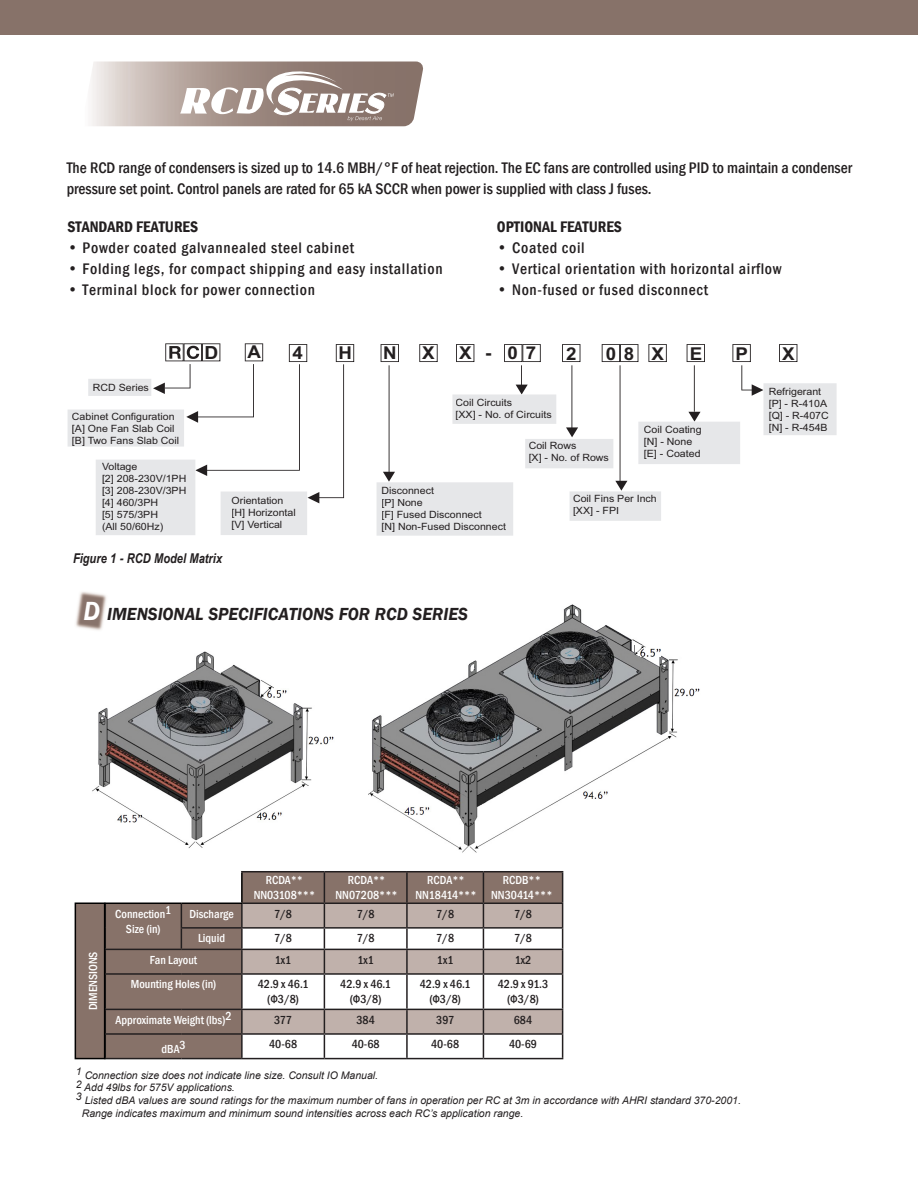
<style>
.page{position:relative;width:918px;height:1188px;background:#fff}
.page>*{position:absolute;margin:0;border:0;box-sizing:border-box;transform-origin:0 0}
.t1{font:700 18.15px "Arial";color:#231f20;scale:1.06 1}
.t2{font:italic 600 18px "Franklin Gothic";color:#231f20;scale:.95 1}
.t3{font:700 17.7px "Arial";color:#231f20;scale:1.06 1}
.t4{font:500 condensed 15.75px "Franklin Gothic";letter-spacing:.045em;color:#231f20}
.t5{font:500 condensed 15.75px/21px "Franklin Gothic";color:#231f20}
.t6{font:600 condensed 15.75px "Franklin Gothic";color:#231f20}
.t7{font:italic 700 13.5px "Arial Narrow";color:#231f20}
.t8{font:500 condensed 12px/15px "Franklin Gothic";color:#fff;text-align:center}
.t9{font:500 condensed 12px/15px "Franklin Gothic";color:#231f20;text-align:center}
.t10{font:italic 10.5px/12.6px "Arial";color:#231f20}
.t11{font:10.05px/12px "Arial";color:#231f20;scale:1.06 1}
.s1{font-size:27px;color:#fff}
</style>
<div class="page">
<svg style="left:106px;top:872px;width:456px;height:186px;background:#93817a"></svg>
<hr style="left:241px;top:871px;width:83px;height:1px;background:#231f20">
<hr style="left:324px;top:871px;width:83px;height:1px;background:#231f20">
<hr style="left:407px;top:871px;width:76px;height:1px;background:#231f20">
<hr style="left:406px;top:872px;width:2px;height:31px;background:#231f20">
<hr style="left:483px;top:871px;width:80px;height:1px;background:#231f20">
<hr style="left:483px;top:872px;width:1px;height:31px;background:#231f20">
<hr style="left:562px;top:872px;width:1px;height:31px;background:#231f20">
<hr style="left:241px;top:904px;width:2px;height:23px;background:#231f20">
<hr style="left:181px;top:927px;width:61px;height:2px;background:#231f20">
<svg style="left:181px;top:904px;width:1px;height:45px"></svg>
<hr style="left:241px;top:929px;width:2px;height:20px;background:#231f20">
<hr style="left:105px;top:949px;width:76px;height:1px;background:#231f20">
<svg style="left:105px;top:904px;width:1px;height:69px"></svg>
<hr style="left:181px;top:949px;width:61px;height:1px;background:#231f20">
<hr style="left:241px;top:950px;width:2px;height:23px;background:#231f20">
<hr style="left:105px;top:973px;width:76px;height:2px;background:#231f20">
<hr style="left:105px;top:975px;width:1px;height:34px;background:#231f20">
<hr style="left:181px;top:973px;width:61px;height:2px;background:#231f20">
<hr style="left:241px;top:975px;width:2px;height:34px;background:#231f20">
<hr style="left:105px;top:1009px;width:76px;height:1px;background:#231f20">
<hr style="left:181px;top:1009px;width:61px;height:1px;background:#231f20">
<hr style="left:241px;top:1010px;width:2px;height:23px;background:#231f20">
<hr style="left:105px;top:1033px;width:76px;height:2px;background:#231f20">
<svg style="left:105px;top:1010px;width:1px;height:48px"></svg>
<hr style="left:181px;top:1033px;width:61px;height:2px;background:#231f20">
<hr style="left:241px;top:1035px;width:2px;height:23px;background:#231f20">
<svg style="left:242px;top:903px;width:321px;height:155px"></svg>
<hr style="left:105px;top:1058px;width:76px;height:1px;background:#231f20">
<hr style="left:181px;top:1058px;width:61px;height:1px;background:#231f20">
<hr style="left:242px;top:1058px;width:82px;height:1px;background:#231f20">
<hr style="left:324px;top:1058px;width:83px;height:1px;background:#231f20">
<hr style="left:407px;top:1058px;width:76px;height:1px;background:#231f20">
<hr style="left:483px;top:1058px;width:80px;height:1px;background:#231f20">
<hr style="left:241px;top:872px;width:2px;height:31px;background:#000">
<hr style="left:105px;top:903px;width:76px;height:1px;background:#000">
<hr style="left:181px;top:903px;width:62px;height:1px;background:#000">
<hr style="left:324px;top:872px;width:1px;height:31px;background:#231f20">
<div style="left:75px;top:903px;width:30px;height:156px;background:#877269"></div>
<div style="left:75px;top:903px;width:30px;height:156px;border:2px solid #000"></div>
<div style="left:0;top:0;width:918px;height:35px;background:#877269"></div>
<svg style="left:91px;top:62px;width:332px;height:64px"></svg>
<svg style="left:68px;top:343px;width:286px;height:192px"></svg>
<svg style="left:377px;top:344px;width:460px;height:192px"></svg>
<div style="left:770px;top:387px;width:51px;height:10px;background:#e6e7e9"></div>
<div style="left:769px;top:399px;width:58px;height:10px;background:#e6e7e9"></div>
<div style="left:769px;top:411px;width:59px;height:10px;background:#e6e7e9"></div>
<div style="left:769px;top:423px;width:58px;height:10px;background:#e6e7e9"></div>
<img style="left:92px;top:651px;width:242px;height:197px">
<img style="left:368px;top:604px;width:309px;height:249px">
<img style="left:669px;top:659px;width:31px;height:73px">
<img style="left:635px;top:646px;width:23px;height:10px">
<img style="left:76px;top:592px;width:31px;height:38px">
<img style="left:640px;top:649px;width:20px;height:8px">
<p class="t5" style="left:67px;top:157px;width:787px">The RCD range of condensers is sized up to 14.6 MBH/°F of heat rejection. The EC fans are controlled using PID to maintain a condenser pressure set point. Control panels are rated for 65 kA SCCR when power is supplied with class J fuses.</p>
<p class="t6" style="left:497px;top:216px;width:127px">OPTIONAL FEATURES</p>
<p class="t4" style="left:497px;top:238px;width:89px">• Coated coil</p>
<p class="t4" style="left:497px;top:259px;width:286px">• Vertical orientation with horizontal airflow</p>
<p class="t4" style="left:497px;top:280px;width:213px">• Non-fused or fused disconnect</p>
<p class="t6" style="left:68px;top:216px;width:132px">STANDARD FEATURES</p>
<p class="t4" style="left:68px;top:238px;width:288px">• Powder coated galvannealed steel cabinet</p>
<p class="t4" style="left:68px;top:259px;width:377px">• Folding legs, for compact shipping and easy installation</p>
<p class="t4" style="left:68px;top:280px;width:249px">• Terminal block for power connection</p>
<p class="t11" style="left:93px;top:382px;width:54px">RCD Series</p>
<p class="t11" style="left:72px;top:410px;width:103px">Cabinet Configuration [A] One Fan Slab Coil [B] Two Fans Slab Coil</p>
<p class="t11" style="left:102px;top:460px;width:81px">Voltage<br>[2] 208-230V/1PH [3] 208-230V/3PH [4] 460/3PH<br>[5] 575/3PH<br>(All 50/60Hz)</p>
<p class="t1" style="left:205px;top:340px;width:15px">D</p>
<p class="t3" style="left:248px;top:340px;width:14px">A</p>
<p class="t3" style="left:293px;top:340px;width:11px">4</p>
<p class="t3" style="left:338px;top:340px;width:14px">H</p>
<p class="t3" style="left:383px;top:340px;width:14px">N</p>
<p class="t3" style="left:566px;top:341px;width:11px">2</p>
<p class="t3" style="left:606px;top:341px;width:57px">0 8 X</p>
<p class="t3" style="left:422px;top:341px;width:13px">X</p>
<p class="t3" style="left:459px;top:341px;width:74px">X- 07</p>
<p class="t3" style="left:690px;top:341px;width:13px">E</p>
<p class="t3" style="left:736px;top:341px;width:13px">P</p>
<p class="t3" style="left:782px;top:341px;width:13px">X</p>
<p class="t11" style="left:456px;top:396px;width:92px">Coil Circuits<br>[XX] - No. of Circuits</p>
<p class="t11" style="left:529px;top:440px;width:77px">Coil Rows<br>[X] - No. of Rows</p>
<p class="t11" style="left:573px;top:493px;width:81px">Coil Fins Per Inch [XX] - FPI</p>
<p class="t11" style="left:769px;top:385px;width:58px">Refrigerant [P] - R-410A [Q] - R-407C [N] - R-454B</p>
<p class="t11" style="left:644px;top:423px;width:56px">Coil Coating [N] - None [E] - Coated</p>
<p class="t11" style="left:381px;top:485px;width:119px">Disconnect<br>[P] None<br>[F] Fused Disconnect<br>[N] Non-Fused Disconnect</p>
<p class="t11" style="left:232px;top:494px;width:62px">Orientation [H] Horizontal [V] Vertical</p>
<p class="t7" style="left:73px;top:548px;width:151px">Figure 1 - RCD Model Matrix</p>
<p class="t2" style="left:84px;top:602px;width:406px"><span class="s1">D</span> IMENSIONAL SPECIFICATIONS FOR RCD SERIES</p>
<p class="t8" style="left:266px;top:872px;width:39px">RCDA**</p>
<p class="t8" style="left:254px;top:887px;width:63px">NN03108***</p>
<p class="t8" style="left:348px;top:872px;width:39px">RCDA**</p>
<p class="t8" style="left:336px;top:887px;width:64px">NN07208***</p>
<p class="t8" style="left:427px;top:872px;width:39px">RCDA**</p>
<p class="t8" style="left:415px;top:887px;width:63px">NN18414***</p>
<p class="t8" style="left:503px;top:872px;width:40px">RCDB**</p>
<p class="t8" style="left:491px;top:887px;width:63px">NN30414***</p>
<p class="t8" style="left:85px;top:1010px;width:61px;rotate:-90deg">DIMENSIONS</p>
<p class="t8" style="left:115px;top:906px;width:58px">Connection1<br>Size (in)</p>
<p class="t8" style="left:190px;top:906px;width:46px">Discharge</p>
<p class="t9" style="left:274px;top:906px;width:19px">7/8</p>
<p class="t9" style="left:357px;top:906px;width:19px">7/8</p>
<p class="t9" style="left:436px;top:906px;width:19px">7/8</p>
<p class="t9" style="left:514px;top:906px;width:19px">7/8</p>
<p class="t8" style="left:198px;top:931px;width:29px">Liquid</p>
<p class="t9" style="left:274px;top:931px;width:19px">7/8</p>
<p class="t9" style="left:357px;top:931px;width:19px">7/8</p>
<p class="t9" style="left:436px;top:931px;width:19px">7/8</p>
<p class="t9" style="left:514px;top:931px;width:19px">7/8</p>
<p class="t8" style="left:150px;top:952px;width:49px">Fan Layout</p>
<p class="t9" style="left:275px;top:952px;width:18px">1x1</p>
<p class="t9" style="left:357px;top:952px;width:18px">1x1</p>
<p class="t9" style="left:437px;top:952px;width:18px">1x1</p>
<p class="t9" style="left:515px;top:952px;width:18px">1x2</p>
<p class="t8" style="left:131px;top:977px;width:87px">Mounting Holes (in)</p>
<p class="t9" style="left:258px;top:977px;width:52px">42.9 x 46.1 (Φ3/8)</p>
<p class="t9" style="left:340px;top:977px;width:52px">42.9 x 46.1 (Φ3/8)</p>
<p class="t9" style="left:420px;top:977px;width:52px">42.9 x 46.1 (Φ3/8)</p>
<p class="t9" style="left:498px;top:977px;width:52px">42.9 x 91.3 (Φ3/8)</p>
<p class="t8" style="left:116px;top:1012px;width:117px">Approximate Weight (lbs)2</p>
<p class="t9" style="left:274px;top:1012px;width:19px">377</p>
<p class="t9" style="left:356px;top:1012px;width:20px">384</p>
<p class="t9" style="left:436px;top:1012px;width:19px">397</p>
<p class="t9" style="left:514px;top:1012px;width:20px">684</p>
<p class="t8" style="left:161px;top:1041px;width:26px">dBA3</p>
<p class="t9" style="left:269px;top:1037px;width:30px">40-68</p>
<p class="t9" style="left:352px;top:1037px;width:30px">40-68</p>
<p class="t9" style="left:431px;top:1037px;width:30px">40-68</p>
<p class="t9" style="left:509px;top:1037px;width:30px">40-69</p>
<p class="t10" style="left:76px;top:1069px;width:304px">1 Connection size does not indicate line size. Consult IO Manual.</p>
<p class="t10" style="left:76px;top:1082px;width:160px">2 Add 49lbs for 575V applications.</p>
<p class="t10" style="left:82px;top:1094px;width:661px;text-indent:-6px">3 Listed dBA values are sound ratings for the maximum number of fans in operation per RC at 3m in accordance with AHRI standard 370-2001.<br>Range indicates maximum and minimum sound intensities across each RC’s application range.</p>
</div>
